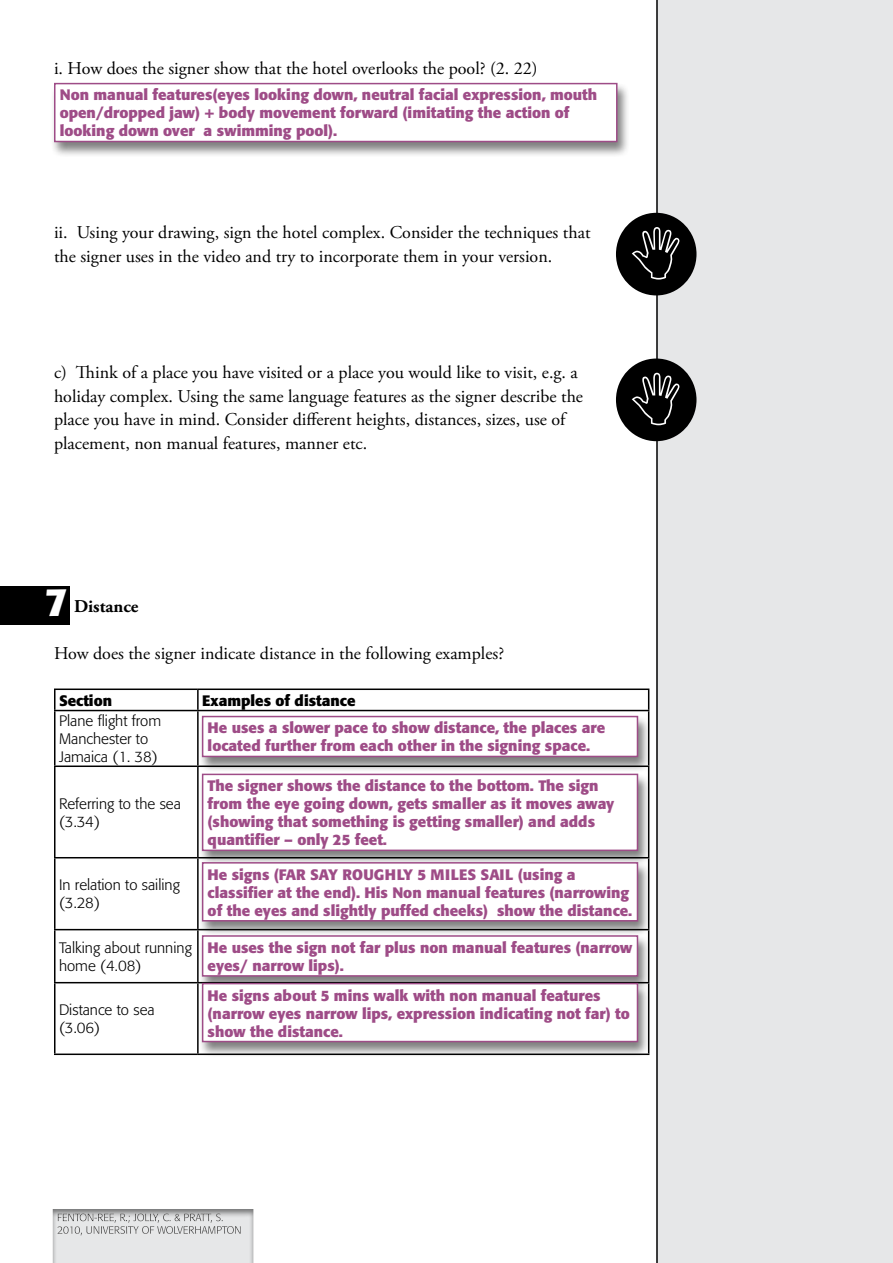
<style>
.page{position:relative;width:893px;height:1263px;background:#fff}
.page>*{position:absolute;margin:0;border:0;box-sizing:border-box;transform-origin:0 0}
.t1{font:700 39.15px "Formata";color:#fff}
.t2{font:18px/23.4px "Adobe Garamond Pro";color:#000}
.t3{font:700 18px "Adobe Garamond Pro";color:#000}
.t4{font:700 15px/18px "Formata";color:#9e4c87}
.t5{font:300 15px/18px "Formata";color:#000}
.t6{font:700 15px "Formata";color:#000}
</style>
<div class="page">
<div style="left:656px;top:0;width:237px;height:1263px;background:#e6e7e8"></div>
<div style="left:52px;top:1208px;width:209px;height:55px;background:#000;opacity:.5"></div>
<hr style="left:54px;top:688px;width:144px;height:2px;background:#000">
<hr style="left:54px;top:690px;width:2px;height:20px;background:#000">
<hr style="left:198px;top:688px;width:451px;height:2px;background:#000">
<hr style="left:197px;top:690px;width:2px;height:20px;background:#000">
<svg style="left:648px;top:690px;width:1px;height:20px"></svg>
<hr style="left:54px;top:710px;width:144px;height:1px;background:#000">
<hr style="left:54px;top:711px;width:2px;height:54px;background:#000">
<hr style="left:198px;top:710px;width:451px;height:1px;background:#000">
<hr style="left:197px;top:711px;width:2px;height:54px;background:#000">
<hr style="left:648px;top:711px;width:1px;height:54px;background:#000">
<hr style="left:54px;top:765px;width:144px;height:2px;background:#000">
<hr style="left:54px;top:767px;width:2px;height:90px;background:#000">
<hr style="left:197px;top:767px;width:2px;height:90px;background:#000">
<hr style="left:54px;top:857px;width:144px;height:1px;background:#000">
<hr style="left:54px;top:858px;width:2px;height:71px;background:#000">
<hr style="left:197px;top:858px;width:2px;height:71px;background:#000">
<hr style="left:54px;top:929px;width:144px;height:1px;background:#000">
<hr style="left:54px;top:930px;width:2px;height:52px;background:#000">
<hr style="left:197px;top:930px;width:2px;height:52px;background:#000">
<hr style="left:54px;top:982px;width:144px;height:1px;background:#000">
<hr style="left:54px;top:983px;width:2px;height:70px;background:#000">
<hr style="left:197px;top:983px;width:2px;height:70px;background:#000">
<hr style="left:54px;top:1053px;width:144px;height:2px;background:#000">
<div style="left:0;top:586px;width:70px;height:39px;background:#000"></div>
<div style="left:616px;top:358px;width:80px;height:83px;background:#000;border-radius:50%"></div>
<div style="left:616px;top:213px;width:80px;height:82px;background:#000;border-radius:50%"></div>
<div style="left:50px;top:82px;width:580px;height:76px;background:#000;opacity:.5"></div>
<div style="left:55px;top:84px;width:562px;height:57px;background:#fff"></div>
<div style="left:54px;top:83px;width:563px;height:59px;border:2px solid #9e4c87"></div>
<div style="left:198px;top:715px;width:452px;height:58px;background:#000;opacity:.5"></div>
<div style="left:203px;top:716px;width:434px;height:40px;background:#fff"></div>
<div style="left:202px;top:716px;width:436px;height:41px;border:2px solid #9e4c87"></div>
<div style="left:198px;top:773px;width:452px;height:94px;background:#000;opacity:.5"></div>
<div style="left:203px;top:774px;width:434px;height:76px;background:#fff"></div>
<div style="left:202px;top:774px;width:436px;height:77px;border:2px solid #9e4c87"></div>
<div style="left:198px;top:861px;width:452px;height:76px;background:#000;opacity:.5"></div>
<div style="left:203px;top:863px;width:434px;height:58px;background:#fff"></div>
<div style="left:202px;top:862px;width:436px;height:59px;border:2px solid #9e4c87"></div>
<div style="left:198px;top:934px;width:452px;height:58px;background:#000;opacity:.5"></div>
<div style="left:203px;top:936px;width:434px;height:40px;background:#fff"></div>
<div style="left:202px;top:935px;width:436px;height:42px;border:2px solid #9e4c87"></div>
<div style="left:198px;top:982px;width:452px;height:75px;background:#000;opacity:.5"></div>
<div style="left:203px;top:983px;width:434px;height:58px;background:#fff"></div>
<div style="left:202px;top:983px;width:436px;height:59px;border:2px solid #9e4c87"></div>
<p class="t2" style="left:54px;top:58px;width:485px">i. How does the signer show that the hotel overlooks the pool? (2. 22)</p>
<p class="t4" style="left:60px;top:86px;width:539px">Non manual features(eyes looking down, neutral facial expression, mouth open/dropped jaw) + body movement forward (imitating the action of looking down over a swimming pool).</p>
<p class="t2" style="left:54px;top:221px;width:538px">ii. Using your drawing, sign the hotel complex. Consider the techniques that the signer uses in the video and try to incorporate them in your version.</p>
<p class="t2" style="left:54px;top:362px;width:531px">c) Think of a place you have visited or a place you would like to visit, e.g. a holiday complex. Using the same language features as the signer describe the place you have in mind. Consider different heights, distances, sizes, use of placement, non manual features, manner etc.</p>
<h1 class="t1" style="left:45px;top:578px;width:24px">7</h1>
<p class="t3" style="left:74px;top:596px;width:66px">Distance</p>
<p class="t2" style="left:54px;top:642px;width:452px">How does the signer indicate distance in the following examples?</p>
<p class="t6" style="left:59px;top:691px;width:55px">Section</p>
<p class="t6" style="left:202px;top:691px;width:155px">Examples of distance</p>
<p class="t5" style="left:59px;top:712px;width:104px">Plane flight from<br>Manchester to<br>Jamaica (1. 38)</p>
<p class="t5" style="left:59px;top:794px;width:123px">Referring to the sea (3.34)</p>
<p class="t4" style="left:208px;top:719px;width:399px">He uses a slower pace to show distance, the places are located further from each other in the signing space.</p>
<p class="t4" style="left:208px;top:777px;width:408px">The signer shows the distance to the bottom. The sign from the eye going down, gets smaller as it moves away (showing that something is getting smaller) and adds quantifier – only 25 feet.</p>
<p class="t4" style="left:208px;top:865px;width:426px">He signs (FAR SAY ROUGHLY 5 MILES SAIL (using a classifier at the end). His Non manual features (narrowing of the eyes and slightly puffed cheeks) show the distance.</p>
<p class="t4" style="left:208px;top:938px;width:426px">He uses the sign not far plus non manual features (narrow eyes/ narrow lips).</p>
<p class="t4" style="left:208px;top:986px;width:424px">He signs about 5 mins walk with non manual features (narrow eyes narrow lips, expression indicating not far) to show the distance.</p>
<p class="t5" style="left:59px;top:876px;width:122px">In relation to sailing (3.28)</p>
<p class="t5" style="left:59px;top:939px;width:134px">Talking about running home (4.08)</p>
<p class="t5" style="left:59px;top:1001px;width:97px">Distance to sea (3.06)</p>
</div>
